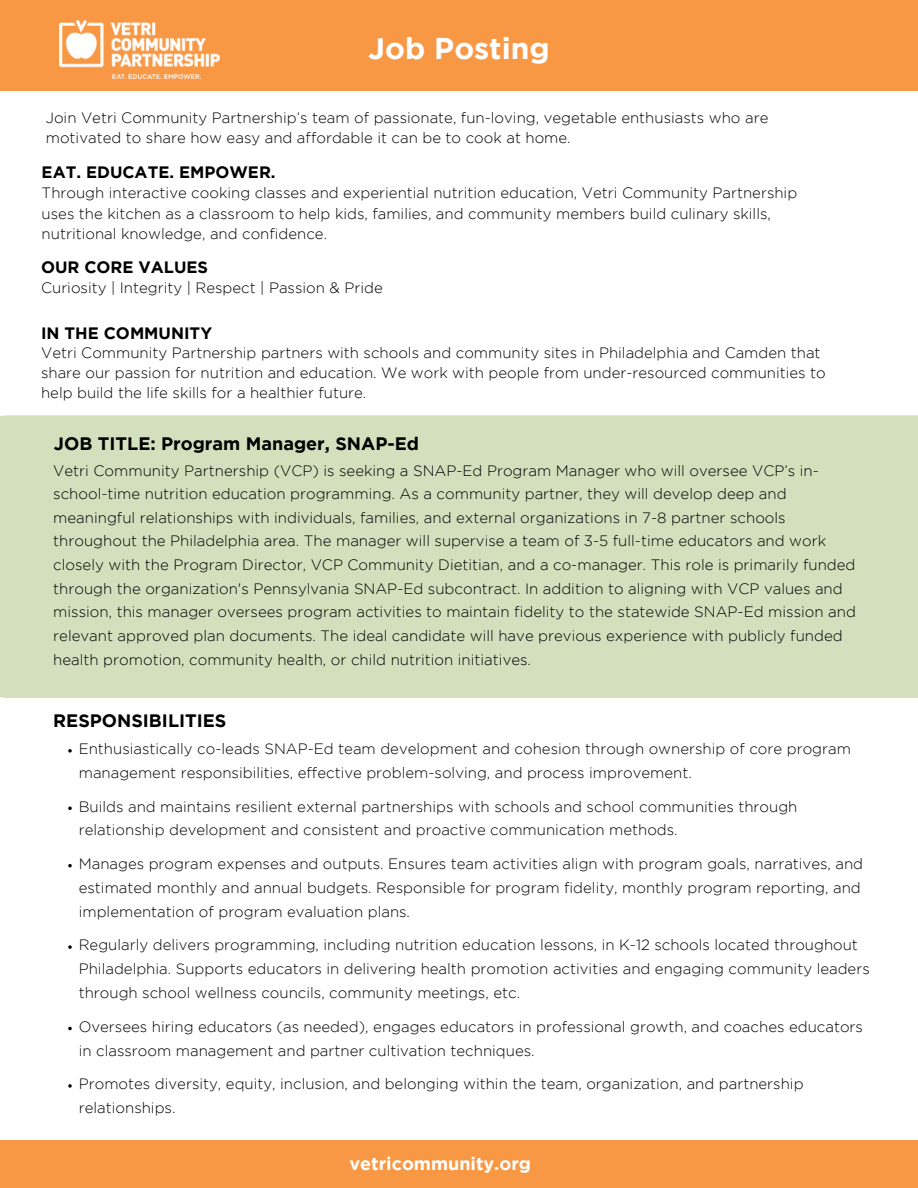
<style>
.page{position:relative;width:918px;height:1188px;background:#fff}
.page>*{position:absolute;margin:0;border:0;box-sizing:border-box;transform-origin:0 0}
.t1{font:700 30px "Gotham";color:#fff}
.t2{font:700 18px "Gotham";color:#000}
.t3{font:700 18px "Gotham";color:#fff}
.t4{font:700 16.5px "Gotham";color:#000}
.t5{font:300 15px/23.7px "Gotham";color:#000}
</style>
<div class="page">
<div style="left:0;top:0;width:918px;height:91px;background:#f89844"></div>
<img style="left:59px;top:20px;width:160px;height:59px">
<div style="left:0;top:415px;width:918px;height:283px;background:#d4e0bd"></div>
<div style="left:0;top:1140px;width:918px;height:48px;background:#f89844"></div>
<svg style="left:68px;top:749px;width:4px;height:4px"></svg>
<svg style="left:68px;top:807px;width:4px;height:3px"></svg>
<svg style="left:68px;top:864px;width:4px;height:3px"></svg>
<svg style="left:68px;top:945px;width:4px;height:4px"></svg>
<svg style="left:68px;top:1027px;width:4px;height:3px"></svg>
<svg style="left:68px;top:1084px;width:4px;height:4px"></svg>
<p class="t1" style="left:368px;top:37px;width:183px">Job Posting</p>
<p class="t5" style="left:46px;top:109px;width:724px;line-height:20.2px">Join Vetri Community Partnership’s team of passionate, fun-loving, vegetable enthusiasts who are motivated to share how easy and affordable it can be to cook at home.</p>
<h3 class="t4" style="left:42px;top:166px;width:235px">EAT. EDUCATE. EMPOWER.</h3>
<p class="t5" style="left:42px;top:184px;width:757px;line-height:20.2px">Through interactive cooking classes and experiential nutrition education, Vetri Community Partnership uses the kitchen as a classroom to help kids, families, and community members build culinary skills, nutritional knowledge, and confidence.</p>
<p class="t4" style="left:41px;top:261px;width:169px">OUR CORE VALUES</p>
<h2 class="t5" style="left:41px;top:277px;width:343px">Curiosity | Integrity | Respect | Passion &amp; Pride</h2>
<h2 class="t4" style="left:41px;top:327px;width:173px">IN THE COMMUNITY</h2>
<h2 class="t5" style="left:41px;top:343px;width:786px;line-height:20.2px">Vetri Community Partnership partners with schools and community sites in Philadelphia and Camden that share our passion for nutrition and education. We work with people from under-resourced communities to help build the life skills for a healthier future.</h2>
<h1 class="t2" style="left:54px;top:437px;width:367px">JOB TITLE: Program Manager, SNAP-Ed</h1>
<p class="t5" style="left:53px;top:459px;width:804px">Vetri Community Partnership (VCP) is seeking a SNAP-Ed Program Manager who will oversee VCP’s in&shy;school-time nutrition education programming. As a community partner, they will develop deep and meaningful relationships with individuals, families, and external organizations in 7-8 partner schools throughout the Philadelphia area. The manager will supervise a team of 3-5 full-time educators and work closely with the Program Director, VCP Community Dietitian, and a co-manager. This role is primarily funded through the organization's Pennsylvania SNAP-Ed subcontract. In addition to aligning with VCP values and mission, this manager oversees program activities to maintain fidelity to the statewide SNAP-Ed mission and relevant approved plan documents. The ideal candidate will have previous experience with publicly funded health promotion, community health, or child nutrition initiatives.</p>
<h2 class="t2" style="left:53px;top:714px;width:175px">RESPONSIBILITIES</h2>
<p class="t5" style="left:79px;top:738px;width:774px">Enthusiastically co-leads SNAP-Ed team development and cohesion through ownership of core program management responsibilities, effective problem-solving, and process improvement.</p>
<p class="t5" style="left:79px;top:795px;width:720px">Builds and maintains resilient external partnerships with schools and school communities through relationship development and consistent and proactive communication methods.</p>
<p class="t5" style="left:79px;top:853px;width:786px">Manages program expenses and outputs. Ensures team activities align with program goals, narratives, and estimated monthly and annual budgets. Responsible for program fidelity, monthly program reporting, and implementation of program evaluation plans.</p>
<p class="t5" style="left:79px;top:934px;width:793px">Regularly delivers programming, including nutrition education lessons, in K-12 schools located throughout<br>Philadelphia. Supports educators in delivering health promotion activities and engaging community leaders through school wellness councils, community meetings, etc.</p>
<p class="t5" style="left:79px;top:1015px;width:786px">Oversees hiring educators (as needed), engages educators in professional growth, and coaches educators in classroom management and partner cultivation techniques.</p>
<p class="t5" style="left:79px;top:1073px;width:726px">Promotes diversity, equity, inclusion, and belonging within the team, organization, and partnership relationships.</p>
<p class="t3" style="left:349px;top:1157px;width:183px">vetricommunity.org</p>
</div>
